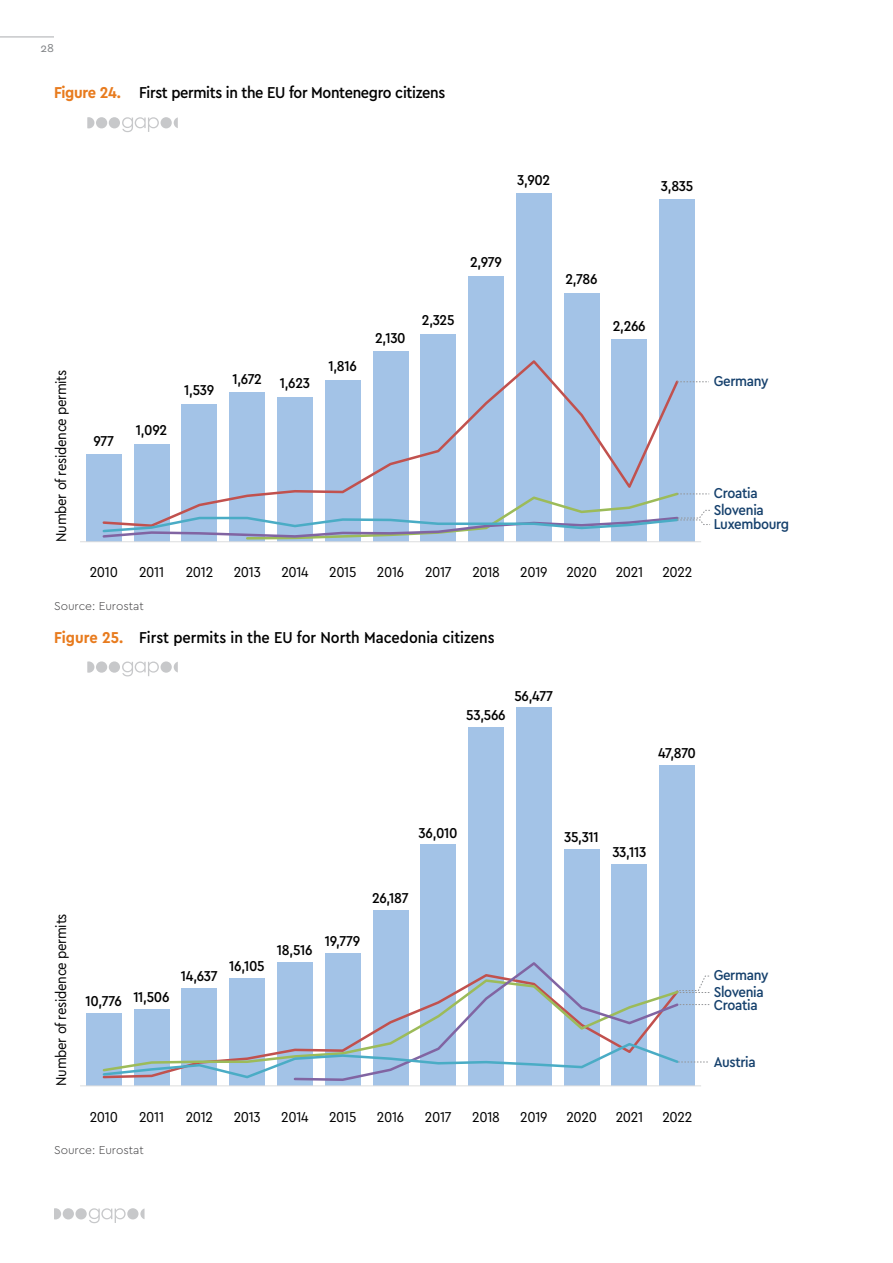
<style>
.page{position:relative;width:893px;height:1263px;background:#fff}
.page>*{position:absolute;margin:0;border:0;box-sizing:border-box;transform-origin:0 0}
.t1{font:500 16.5px "Cera Compact Pro";letter-spacing:-.005em;color:#000}
.t2{font:15px "Cera Compact Pro";letter-spacing:-.02em;color:#000}
.t3{font:500 15px "Cera Compact Pro";letter-spacing:-.02em;color:#000}
.t4{font:500 15px/17px "Cera Compact Pro";letter-spacing:-.02em;color:#16416d}
.t5{font:300 12px "Cera PRO";color:#414042}
.t6{font:12px "Cera PRO";color:#808285}
.s1{font-weight:700;color:#e87b1e}
</style>
<div class="page">
<div style="left:75px;top:1208px;width:12px;height:11px;background:#c7c8ca;border-radius:50%"></div>
<div style="left:63px;top:1208px;width:11px;height:11px;background:#c7c8ca;border-radius:50%"></div>
<div style="left:127px;top:1208px;width:11px;height:11px;background:#c7c8ca;border-radius:50%"></div>
<svg style="left:89px;top:1208px;width:37px;height:15px"></svg>
<svg style="left:54px;top:1208px;width:7px;height:11px"></svg>
<svg style="left:140px;top:1208px;width:5px;height:11px"></svg>
<hr style="left:0;top:36px;width:54px;height:2px;background:#c7c8ca">
<div style="left:86px;top:454px;width:35px;height:88px;background:#a3c3e7"></div>
<div style="left:373px;top:352px;width:35px;height:190px;background:#a3c3e7"></div>
<div style="left:612px;top:340px;width:35px;height:202px;background:#a3c3e7"></div>
<div style="left:421px;top:334px;width:35px;height:208px;background:#a3c3e7"></div>
<div style="left:564px;top:293px;width:35px;height:249px;background:#a3c3e7"></div>
<div style="left:468px;top:276px;width:36px;height:266px;background:#a3c3e7"></div>
<div style="left:660px;top:200px;width:35px;height:342px;background:#a3c3e7"></div>
<div style="left:516px;top:193px;width:36px;height:349px;background:#a3c3e7"></div>
<hr style="left:80px;top:541px;width:621px;height:1px;background:#dcddde">
<svg style="left:121px;top:358px;width:558px;height:133px"></svg>
<svg style="left:677px;top:381px;width:32px;height:1px"></svg>
<svg style="left:102px;top:491px;width:608px;height:50px"></svg>
<div style="left:109px;top:117px;width:11px;height:11px;background:#c7c8ca;border-radius:50%"></div>
<div style="left:96px;top:117px;width:11px;height:11px;background:#c7c8ca;border-radius:50%"></div>
<div style="left:161px;top:117px;width:11px;height:11px;background:#c7c8ca;border-radius:50%"></div>
<svg style="left:122px;top:117px;width:37px;height:15px"></svg>
<svg style="left:87px;top:117px;width:7px;height:11px"></svg>
<svg style="left:174px;top:117px;width:4px;height:11px"></svg>
<div style="left:660px;top:765px;width:35px;height:321px;background:#a3c3e7"></div>
<div style="left:612px;top:864px;width:35px;height:222px;background:#a3c3e7"></div>
<div style="left:564px;top:849px;width:35px;height:237px;background:#a3c3e7"></div>
<div style="left:516px;top:708px;width:35px;height:378px;background:#a3c3e7"></div>
<div style="left:469px;top:727px;width:35px;height:359px;background:#a3c3e7"></div>
<div style="left:420px;top:845px;width:36px;height:241px;background:#a3c3e7"></div>
<div style="left:373px;top:910px;width:35px;height:176px;background:#a3c3e7"></div>
<div style="left:325px;top:953px;width:36px;height:133px;background:#a3c3e7"></div>
<div style="left:277px;top:962px;width:35px;height:124px;background:#a3c3e7"></div>
<div style="left:230px;top:978px;width:35px;height:108px;background:#a3c3e7"></div>
<div style="left:182px;top:988px;width:35px;height:98px;background:#a3c3e7"></div>
<div style="left:134px;top:1009px;width:35px;height:77px;background:#a3c3e7"></div>
<div style="left:86px;top:1013px;width:35px;height:73px;background:#a3c3e7"></div>
<hr style="left:80px;top:1085px;width:621px;height:1px;background:#dcddde">
<svg style="left:295px;top:960px;width:385px;height:122px"></svg>
<svg style="left:678px;top:975px;width:32px;height:18px"></svg>
<svg style="left:680px;top:1004px;width:29px;height:1px"></svg>
<svg style="left:102px;top:1041px;width:606px;height:39px"></svg>
<div style="left:109px;top:661px;width:11px;height:12px;background:#c7c8ca;border-radius:50%"></div>
<div style="left:96px;top:661px;width:11px;height:12px;background:#c7c8ca;border-radius:50%"></div>
<div style="left:161px;top:661px;width:11px;height:12px;background:#c7c8ca;border-radius:50%"></div>
<svg style="left:122px;top:661px;width:37px;height:15px"></svg>
<svg style="left:87px;top:661px;width:7px;height:12px"></svg>
<svg style="left:174px;top:662px;width:4px;height:10px"></svg>
<p class="t6" style="left:40px;top:40px;width:15px">28</p>
<p class="t1" style="left:54px;top:82px;width:393px"><span class="s1">Figure 24.</span> First permits in the EU for Montenegro citizens</p>
<p class="t3" style="left:517px;top:170px;width:35px">3,902</p>
<p class="t3" style="left:661px;top:176px;width:34px">3,835</p>
<p class="t2" style="left:51px;top:542px;width:174px;rotate:-90deg">Number of residence permits</p>
<p class="t3" style="left:94px;top:430px;width:22px">977</p>
<p class="t3" style="left:136px;top:420px;width:33px">1,092</p>
<p class="t3" style="left:184px;top:380px;width:32px">1,539</p>
<p class="t3" style="left:232px;top:371px;width:79px">1,672 1,623</p>
<p class="t3" style="left:328px;top:356px;width:30px">1,816</p>
<p class="t3" style="left:470px;top:252px;width:33px">2,979</p>
<p class="t3" style="left:375px;top:328px;width:32px">2,130</p>
<p class="t3" style="left:422px;top:310px;width:34px">2,325</p>
<p class="t3" style="left:566px;top:269px;width:33px">2,786</p>
<p class="t3" style="left:613px;top:316px;width:34px">2,266</p>
<p class="t2" style="left:90px;top:562px;width:30px">2010</p>
<p class="t2" style="left:139px;top:562px;width:27px">2011</p>
<p class="t2" style="left:186px;top:562px;width:29px">2012</p>
<p class="t2" style="left:234px;top:562px;width:29px">2013</p>
<p class="t2" style="left:281px;top:562px;width:29px">2014</p>
<p class="t2" style="left:329px;top:562px;width:29px">2015</p>
<p class="t2" style="left:377px;top:562px;width:29px">2016</p>
<p class="t2" style="left:425px;top:562px;width:28px">2017</p>
<p class="t2" style="left:472px;top:562px;width:29px">2018</p>
<p class="t2" style="left:520px;top:562px;width:29px">2019</p>
<p class="t2" style="left:566px;top:562px;width:32px">2020</p>
<p class="t2" style="left:616px;top:562px;width:29px">2021</p>
<p class="t2" style="left:662px;top:562px;width:31px">2022</p>
<p class="t5" style="left:54px;top:598px;width:91px">Source: Eurostat</p>
<p class="t1" style="left:54px;top:626px;width:442px"><span class="s1">Figure 25.</span> First permits in the EU for North Macedonia citizens</p>
<p class="t3" style="left:466px;top:705px;width:41px">53,566</p>
<p class="t3" style="left:514px;top:686px;width:40px">56,477</p>
<p class="t3" style="left:658px;top:743px;width:39px">47,870</p>
<p class="t4" style="left:714px;top:371px;width:57px">Germany</p>
<p class="t4" style="left:714px;top:484px;width:52px">Croatia<br>Slovenia</p>
<p class="t4" style="left:714px;top:515px;width:77px">Luxembourg</p>
<p class="t2" style="left:51px;top:1086px;width:174px;rotate:-90deg">Number of residence permits</p>
<p class="t3" style="left:419px;top:822px;width:40px">36,010</p>
<p class="t3" style="left:86px;top:989px;width:85px">10,776 11,506</p>
<p class="t3" style="left:181px;top:965px;width:38px">14,637</p>
<p class="t3" style="left:229px;top:956px;width:37px">16,105</p>
<p class="t3" style="left:277px;top:939px;width:37px">18,516</p>
<p class="t3" style="left:325px;top:931px;width:37px">19,779</p>
<p class="t3" style="left:372px;top:888px;width:38px">26,187</p>
<p class="t3" style="left:564px;top:827px;width:36px">35,311</p>
<p class="t3" style="left:612px;top:842px;width:35px">33,113</p>
<p class="t2" style="left:90px;top:1106px;width:30px">2010</p>
<p class="t2" style="left:139px;top:1106px;width:27px">2011</p>
<p class="t2" style="left:186px;top:1106px;width:29px">2012</p>
<p class="t2" style="left:234px;top:1106px;width:29px">2013</p>
<p class="t2" style="left:281px;top:1106px;width:29px">2014</p>
<p class="t2" style="left:329px;top:1106px;width:29px">2015</p>
<p class="t2" style="left:377px;top:1106px;width:29px">2016</p>
<p class="t2" style="left:425px;top:1106px;width:28px">2017</p>
<p class="t2" style="left:472px;top:1106px;width:29px">2018</p>
<p class="t2" style="left:520px;top:1106px;width:29px">2019</p>
<p class="t2" style="left:566px;top:1106px;width:32px">2020</p>
<p class="t2" style="left:616px;top:1106px;width:29px">2021</p>
<p class="t2" style="left:662px;top:1106px;width:31px">2022</p>
<p class="t5" style="left:54px;top:1142px;width:91px">Source: Eurostat</p>
<p class="t4" style="left:714px;top:966px;width:57px">Germany<br>Slovenia</p>
<p class="t4" style="left:714px;top:996px;width:45px">Croatia</p>
<p class="t4" style="left:714px;top:1053px;width:44px">Austria</p>
</div>
